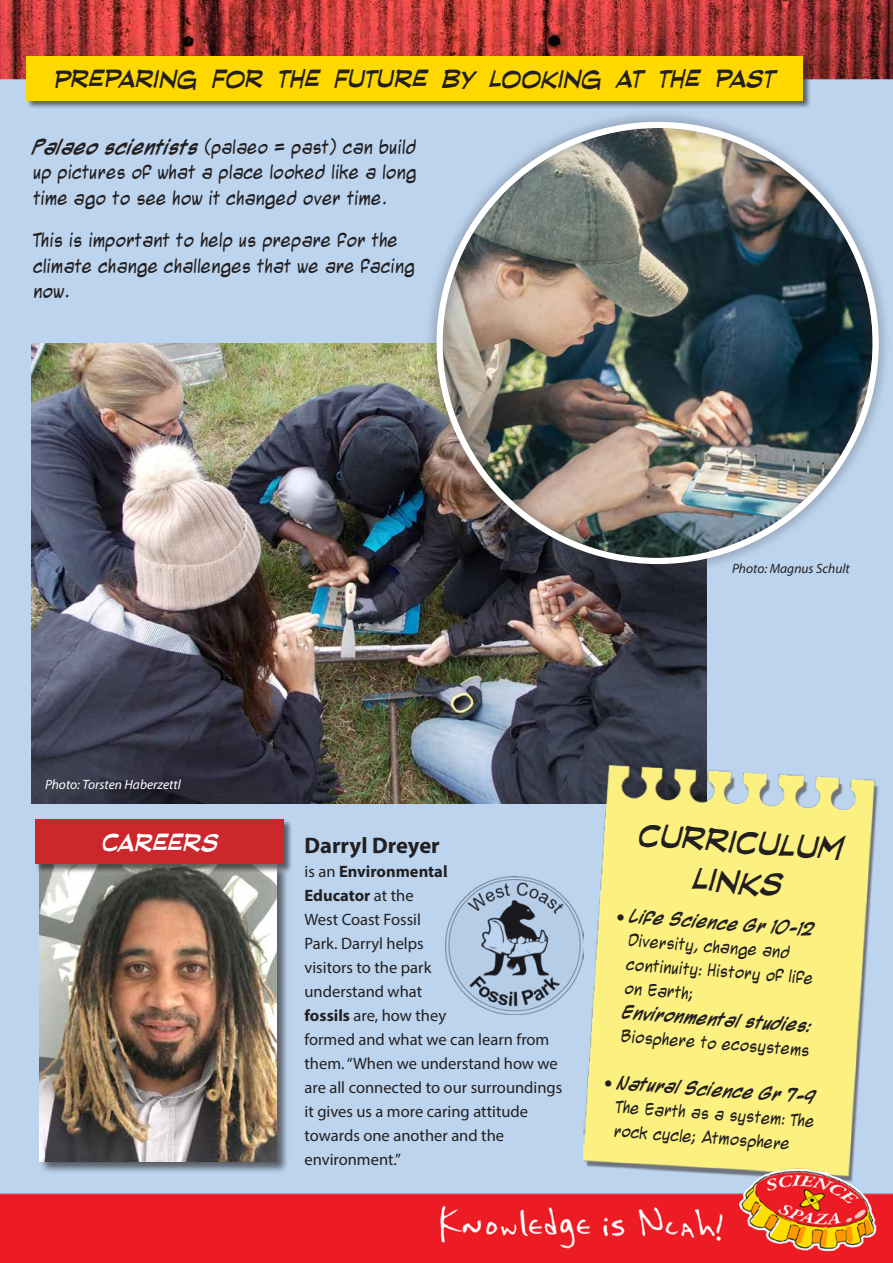
<style>
.page{position:relative;width:893px;height:1263px;background:#fff}
.page>*{position:absolute;margin:0;border:0;box-sizing:border-box;transform-origin:0 0}
.t1{font:italic 43.2px/39.9px "Red State Blue State BB";color:#231f20;text-align:center}
.t2{font:italic 33.6px "Red State Blue State BB";letter-spacing:-.005em;color:#231f20}
.t3{font:italic 33.6px "Red State Blue State BB";letter-spacing:-.005em;color:#fff}
.t4{font:700 22.5px "Myriad Pro";color:#231f20}
.t5{font:18px/25.5px "Mighty Zeo 20";color:#231f20;text-align:justify}
.t6{font:16.5px/24px "Myriad Pro";color:#231f20}
.t7{font:16.05px/24px "Mighty Zeo 20";color:#231f20}
.t8{font:700 16.05px "Mighty Zeo 20";color:#231f20}
.t9{font:italic 13.5px "Myriad Pro";color:#fff}
.t10{font:italic 13.5px "Myriad Pro";color:#231f20}
.s1{font-weight:700}
</style>
<div class="page">
<div style="left:0;top:54px;width:893px;height:1142px;background:#bcd4ee"></div>
<img style="left:32px;top:344px;width:674px;height:459px">
<img style="left:582px;top:765px;width:297px;height:378px">
<img style="left:0;top:1143px;width:893px;height:120px">
<img style="left:0;top:0;width:893px;height:80px">
<div style="left:40px;top:864px;width:250px;height:310px;background:#231f20;opacity:.65"></div>
<img style="left:40px;top:873px;width:237px;height:288px">
<div style="left:26px;top:55px;width:785px;height:54px;background:#231f20;opacity:.65"></div>
<div style="left:26px;top:56px;width:776px;height:44px;background:#ffd800"></div>
<div style="left:424px;top:110px;width:467px;height:466px;background:#231f20;opacity:.55"></div>
<div style="left:35px;top:819px;width:257px;height:54px;background:#231f20;opacity:.65"></div>
<div style="left:35px;top:819px;width:249px;height:45px;background:#cb272d"></div>
<img style="left:445px;top:876px;width:138px;height:139px">
<svg style="left:617px;top:914px;width:7px;height:7px"></svg>
<svg style="left:605px;top:1080px;width:7px;height:7px"></svg>
<h2 class="t2" style="left:53px;top:65px;width:723px">Preparing for the future by looking at the past</h2>
<p class="t5" style="left:33px;top:135px;width:385px"><span class="s1">Palaeo scientists</span> (palaeo = past) can build up pictures of what a place looked like a long time ago to see how it changed over time.</p>
<p class="t5" style="left:33px;top:228px;width:383px;text-align:left">This is important to help us prepare for the climate change challenges that we are facing now.</p>
<p class="t9" style="left:45px;top:776px;width:137px">Photo: Torsten Haberzettl</p>
<h2 class="t3" style="left:101px;top:829px;width:118px">Careers</h2>
<p class="t10" style="left:732px;top:560px;width:119px">Photo: Magnus Schult</p>
<h3 class="t4" style="left:304px;top:830px;width:137px">Darryl Dreyer</h3>
<p class="t6" style="left:305px;top:859px;width:259px">is an <span class="s1">Environmental<br>Educator</span> at the<br>West Coast Fossil<br>Park. Darryl helps<br>visitors to the park<br>understand what<br><span class="s1">fossils</span> are, how they<br>formed and what we can learn from them. “When we understand how we are all connected to our surroundings it gives us a more caring attitude towards one another and the environment.”</p>
<h1 class="t1" style="left:639px;top:815px;width:206px;rotate:4deg">curriculum links</h1>
<p class="t8" style="left:630px;top:907px;width:186px;rotate:4deg">Life Science Gr 10-12</p>
<p class="t7" style="left:629px;top:929px;width:189px;rotate:4deg">Diversity, change and continuity: History of life on Earth;</p>
<p class="t8" style="left:623px;top:1002px;width:190px;rotate:4deg">Environmental studies:</p>
<p class="t7" style="left:622px;top:1025px;width:190px;rotate:4deg">Biosphere to ecosystems</p>
<p class="t8" style="left:618px;top:1073px;width:199px;rotate:4deg">Natural Science Gr 7-9</p>
<p class="t7" style="left:616px;top:1096px;width:201px;rotate:4deg">The Earth as a system: The rock cycle; Atmosphere</p>
</div>
